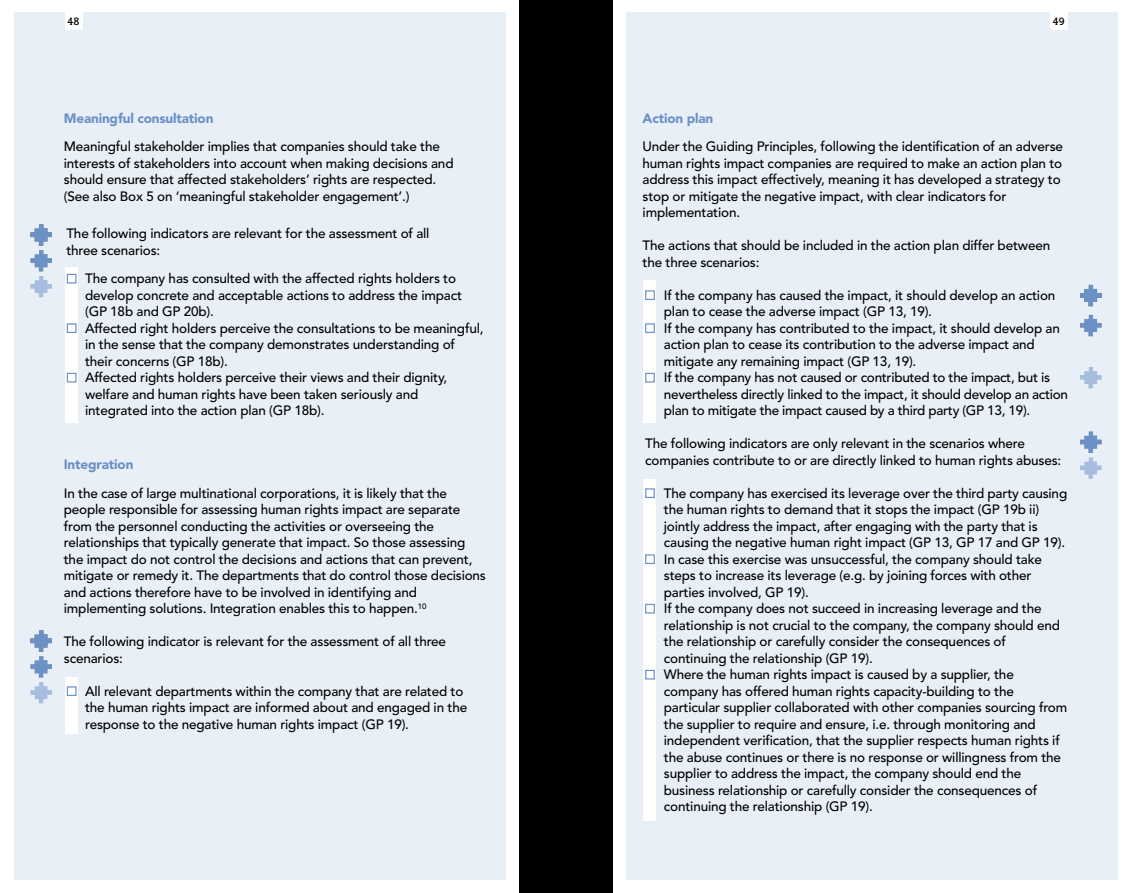
<style>
.page{position:relative;width:1132px;height:893px;background:#fff}
.page>*{position:absolute;margin:0;border:0;box-sizing:border-box;transform-origin:0 0}
.t1{font:500 13.5px/16.5px "Avenir LT Std";letter-spacing:-.01em;color:#000}
.t2{font:900 13.5px "Avenir LT Std";letter-spacing:-.01em;color:#6b91c6}
.t3{font:500 12px "Fairplex Narrow OT";color:#000}
</style>
<div class="page">
<div style="left:14px;top:13px;width:491px;height:867px;background:#e9eff6"></div>
<div style="left:626px;top:13px;width:491px;height:867px;background:#e9eff6"></div>
<div style="left:65px;top:0;width:17px;height:30px;background:#fff"></div>
<div style="left:1049px;top:0;width:17px;height:30px;background:#fff"></div>
<div style="left:519px;top:0;width:93px;height:893px;background:#000"></div>
<div style="left:65px;top:267px;width:13px;height:156px;background:#fff"></div>
<div style="left:65px;top:678px;width:13px;height:56px;background:#fff"></div>
<div style="left:643px;top:280px;width:13px;height:142px;background:#fff"></div>
<div style="left:643px;top:479px;width:13px;height:341px;background:#fff"></div>
<div style="left:645px;top:290px;width:9px;height:10px;border:1px solid #6b91c6"></div>
<div style="left:645px;top:323px;width:9px;height:10px;border:1px solid #6b91c6"></div>
<div style="left:645px;top:373px;width:9px;height:9px;border:1px solid #6b91c6"></div>
<div style="left:645px;top:488px;width:9px;height:10px;border:1px solid #6b91c6"></div>
<div style="left:645px;top:554px;width:9px;height:10px;border:1px solid #6b91c6"></div>
<div style="left:645px;top:604px;width:9px;height:9px;border:1px solid #6b91c6"></div>
<div style="left:645px;top:670px;width:9px;height:9px;border:1px solid #6b91c6"></div>
<div style="left:67px;top:274px;width:9px;height:9px;border:1px solid #6b91c6"></div>
<div style="left:67px;top:323px;width:9px;height:10px;border:1px solid #6b91c6"></div>
<div style="left:67px;top:373px;width:9px;height:9px;border:1px solid #6b91c6"></div>
<div style="left:67px;top:686px;width:9px;height:10px;border:1px solid #6b91c6"></div>
<svg style="left:30px;top:224px;width:22px;height:73px"></svg>
<svg style="left:30px;top:630px;width:22px;height:73px"></svg>
<svg style="left:1080px;top:432px;width:21px;height:47px"></svg>
<svg style="left:1080px;top:285px;width:21px;height:21px"></svg>
<svg style="left:1080px;top:315px;width:21px;height:21px"></svg>
<svg style="left:1080px;top:367px;width:21px;height:21px"></svg>
<p class="t3" style="left:68px;top:14px;width:13px">48</p>
<p class="t3" style="left:1052px;top:14px;width:13px">49</p>
<p class="t2" style="left:64px;top:110px;width:151px">Meaningful consultation</p>
<p class="t1" style="left:64px;top:138px;width:391px">Meaningful stakeholder implies that companies should take the interests of stakeholders into account when making decisions and should ensure that affected stakeholders’ rights are respected. (See also Box 5 on ‘meaningful stakeholder engagement’.)</p>
<p class="t1" style="left:66px;top:225px;width:364px">The following indicators are relevant for the assessment of all three scenarios:</p>
<p class="t1" style="left:85px;top:270px;width:400px">The company has consulted with the affected rights holders to develop concrete and acceptable actions to address the impact (GP 18b and GP 20b).<br>Affected right holders perceive the consultations to be meaningful, in the sense that the company demonstrates understanding of their concerns (GP 18b).<br>Affected rights holders perceive their views and their dignity, welfare and human rights have been taken seriously and integrated into the action plan (GP 18b).</p>
<p class="t2" style="left:64px;top:456px;width:71px">Integration</p>
<p class="t1" style="left:64px;top:485px;width:423px">In the case of large multinational corporations, it is likely that the people responsible for assessing human rights impact are separate from the personnel conducting the activities or overseeing the relationships that typically generate that impact. So those assessing the impact do not control the decisions and actions that can prevent, mitigate or remedy it. The departments that do control those decisions and actions therefore have to be involved in identifying and implementing solutions. Integration enables this to happen.<sup>10</sup></p>
<p class="t1" style="left:64px;top:633px;width:383px">The following indicator is relevant for the assessment of all three scenarios:</p>
<p class="t1" style="left:85px;top:683px;width:383px">All relevant departments within the company that are related to the human rights impact are informed about and engaged in the response to the negative human rights impact (GP 19).</p>
<p class="t2" style="left:642px;top:110px;width:72px">Action plan</p>
<p class="t1" style="left:642px;top:138px;width:422px">Under the Guiding Principles, following the identification of an adverse human rights impact companies are required to make an action plan to address this impact effectively, meaning it has developed a strategy to stop or mitigate the negative impact, with clear indicators for implementation.</p>
<p class="t1" style="left:642px;top:237px;width:409px">The actions that should be included in the action plan differ between the three scenarios:</p>
<p class="t1" style="left:663px;top:287px;width:405px">If the company has caused the impact, it should develop an action plan to cease the adverse impact (GP 13, 19).<br>If the company has contributed to the impact, it should develop an action plan to cease its contribution to the adverse impact and mitigate any remaining impact (GP 13, 19).<br>If the company has not caused or contributed to the impact, but is nevertheless directly linked to the impact, it should develop an action plan to mitigate the impact caused by a third party (GP 13, 19).</p>
<p class="t1" style="left:645px;top:435px;width:417px">The following indicators are only relevant in the scenarios where companies contribute to or are directly linked to human rights abuses:</p>
<p class="t1" style="left:663px;top:485px;width:405px">The company has exercised its leverage over the third party causing the human rights to demand that it stops the impact (GP 19b ii) jointly address the impact, after engaging with the party that is causing the negative human right impact (GP 13, GP 17 and GP 19).<br>In case this exercise was unsuccessful, the company should take steps to increase its leverage (e.g. by joining forces with other parties involved, GP 19).<br>If the company does not succeed in increasing leverage and the relationship is not crucial to the company, the company should end the relationship or carefully consider the consequences of continuing the relationship (GP 19).<br>Where the human rights impact is caused by a supplier, the company has offered human rights capacity-building to the particular supplier collaborated with other companies sourcing from the supplier to require and ensure, i.e. through monitoring and independent verification, that the supplier respects human rights if the abuse continues or there is no response or willingness from the supplier to address the impact, the company should end the business relationship or carefully consider the consequences of continuing the relationship (GP 19).</p>
</div>
